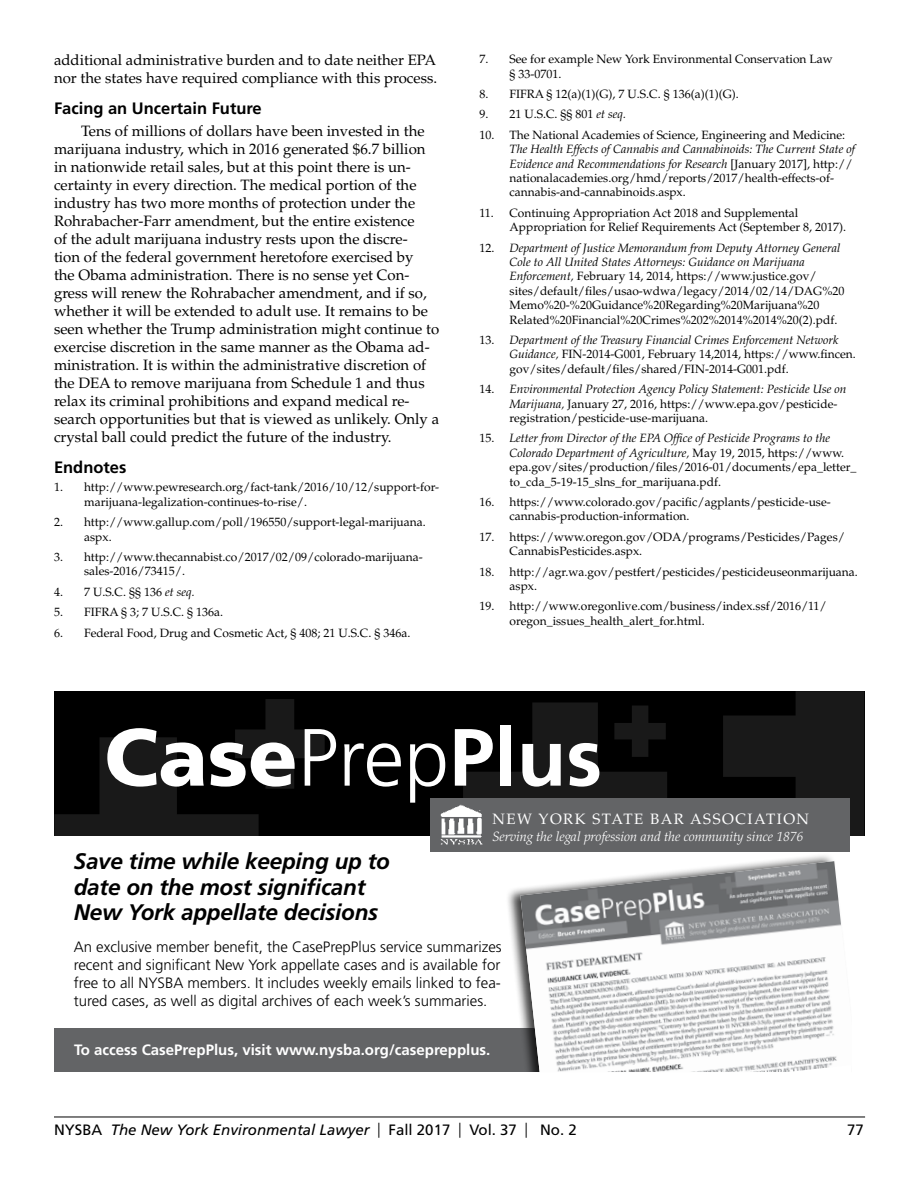
<style>
.page{position:relative;width:918px;height:1188px;background:#fff}
.page>*{position:absolute;margin:0;border:0;box-sizing:border-box;transform-origin:0 0}
.t1{font:900 81px "Frutiger";color:#fff}
.t2{font:italic 700 22.5px/25.5px "Frutiger";letter-spacing:-.01em;color:#000}
.t3{font:700 16.5px "Frutiger";color:#000}
.t4{font:15px/18px "Palatino";color:#000}
.t5{font:300 15px/18px "Frutiger";color:#000;text-align:justify}
.t6{font:italic 15px "Frutiger";color:#000}
.t7{font:700 15px "Frutiger";color:#fff}
.t8{font:15px "Palatino";letter-spacing:.1em;color:#fff}
.t9{font:15px "Frutiger";color:#000}
.t10{font:italic 300 13.5px "Palatino";color:#fff}
.t11{font:12px/14.4px "Palatino";color:#000}
.s1{font-style:italic}
.s2{font-weight:300}
.s3{font-weight:700}
.s4{font-style:normal}
</style>
<div class="page">
<hr style="left:54px;top:1117px;width:811px;height:1px;background:#000">
<div style="left:54px;top:1028px;width:795px;height:44px;background:#636466"></div>
<div style="left:54px;top:691px;width:810px;height:145px;background:#000"></div>
<svg style="left:235px;top:699px;width:90px;height:90px"></svg>
<svg style="left:463px;top:702px;width:204px;height:96px"></svg>
<svg style="left:54px;top:737px;width:205px;height:99px;fill:#191919"></svg>
<svg style="left:723px;top:691px;width:141px;height:151px"></svg>
<div style="left:430px;top:798px;width:419px;height:54px;background:#636466"></div>
<img style="left:440px;top:805px;width:43px;height:40px">
<div style="left:506px;top:853px;width:349px;height:244px;background:#000;opacity:.75"></div>
<img style="left:520px;top:861px;width:333px;height:102px">
<svg style="left:519px;top:963px;width:336px;height:134px"></svg>
<p class="t4" style="left:54px;top:52px;width:385px">additional administrative burden and to date neither EPA nor the states have required compliance with this process.</p>
<h3 class="t3" style="left:54px;top:98px;width:209px">Facing an Uncertain Future</h3>
<p class="t4" style="left:54px;top:122px;width:387px;text-indent:27px">Tens of millions of dollars have been invested in the marijuana industry, which in 2016 generated $6.7 billion in nationwide retail sales, but at this point there is un&shy;certainty in every direction. The medical portion of the industry has two more months of protection under the Rohrabacher-Farr amendment, but the entire existence<br>of the adult marijuana industry rests upon the discre-<br>tion of the federal government heretofore exercised by<br>the Obama administration. There is no sense yet Con&shy;gress will renew the Rohrabacher amendment, and if so, whether it will be extended to adult use. It remains to be seen whether the Trump administration might continue to exercise discretion in the same manner as the Obama ad&shy;ministration. It is within the administrative discretion of the DEA to remove marijuana from Schedule 1 and thus relax its criminal prohibitions and expand medical re&shy;search opportunities but that is viewed as unlikely. Only a crystal ball could predict the future of the industry.</p>
<h3 class="t3" style="left:54px;top:457px;width:74px">Endnotes</h3>
<p class="t11" style="left:84px;top:480px;width:357px;text-indent:-30px">1. http://www.pewresearch.org/fact-tank/2016/10/12/support-for&shy;marijuana-legalization-continues-to-rise/.</p>
<p class="t11" style="left:84px;top:515px;width:343px;text-indent:-30px">2. http://www.gallup.com/poll/196550/support-legal-marijuana. aspx.</p>
<p class="t11" style="left:84px;top:550px;width:340px;text-indent:-30px">3. http://www.thecannabist.co/2017/02/09/colorado-marijuana&shy;sales-2016/73415/.</p>
<p class="t11" style="left:54px;top:585px;width:142px">4. 7 U.S.C. §§ 136 <span class="s1">et seq.</span></p>
<p class="t11" style="left:54px;top:605px;width:171px">5. FIFRA § 3; 7 U.S.C. § 136a.</p>
<p class="t11" style="left:54px;top:626px;width:358px">6. Federal Food, Drug and Cosmetic Act, § 408; 21 U.S.C. § 346a.</p>
<p class="t11" style="left:510px;top:52px;width:325px;text-indent:-30px">7. See for example New York Environmental Conservation Law § 33-0701.</p>
<p class="t11" style="left:479px;top:87px;width:261px">8. FIFRA § 12(a)(1)(G), 7 U.S.C. § 136(a)(1)(G).</p>
<p class="t11" style="left:479px;top:107px;width:148px">9. 21 U.S.C. §§ 801 <span class="s1">et seq.</span></p>
<p class="t11" style="left:479px;top:128px;width:367px">10. The National Academies of Science, Engineering and Medicine:</p>
<p class="t11" style="left:510px;top:142px;width:347px"><span class="s1">The Health Effects of Cannabis and Cannabinoids: The Current State of Evidence and Recommendations for Research</span> [January 2017], http:// nationalacademies.org/hmd/reports/2017/health-effects-of&shy;cannabis-and-cannabinoids.aspx.</p>
<p class="t11" style="left:510px;top:206px;width:338px;text-indent:-30px">11. Continuing Appropriation Act 2018 and Supplemental<br>Appropriation for Relief Requirements Act (September 8, 2017).</p>
<p class="t11" style="left:510px;top:241px;width:336px;text-indent:-30px">12. <span class="s1">Department of Justice Memorandum from Deputy Attorney General Cole to All United States Attorneys: Guidance on Marijuana Enforcement,</span> February 14, 2014, https://www.justice.gov/ sites/default/files/usao-wdwa/legacy/2014/02/14/DAG%20<br>Memo%20-%20Guidance%20Regarding%20Marijuana%20<br>Related%20Financial%20Crimes%202%2014%2014%20(2).pdf.</p>
<p class="t11" style="left:510px;top:333px;width:348px;text-indent:-30px">13. <span class="s1">Department of the Treasury Financial Crimes Enforcement Network<br>Guidance,</span> FIN-2014-G001, February 14,2014, https://www.fincen. gov/sites/default/files/shared/FIN-2014-G001.pdf.</p>
<p class="t11" style="left:510px;top:382px;width:338px;text-indent:-30px">14. <span class="s1">Environmental Protection Agency Policy Statement: Pesticide Use on<br>Marijuana,</span> January 27, 2016, https://www.epa.gov/pesticide&shy;registration/pesticide-use-marijuana.</p>
<p class="t11" style="left:510px;top:431px;width:348px;text-indent:-30px">15. <span class="s1">Letter from Director of the EPA Office of Pesticide Programs to the Colorado Department of Agriculture,</span> May 19, 2015, https://www. epa.gov/sites/production/files/2016-01/documents/epa_letter_ to_cda_5-19-15_slns_for_marijuana.pdf.</p>
<p class="t11" style="left:510px;top:495px;width:323px;text-indent:-30px">16. https://www.colorado.gov/pacific/agplants/pesticide-use&shy;cannabis-production-information.</p>
<p class="t11" style="left:510px;top:530px;width:337px;text-indent:-30px">17. https://www.oregon.gov/ODA/programs/Pesticides/Pages/<br>CannabisPesticides.aspx.</p>
<p class="t11" style="left:510px;top:565px;width:350px;text-indent:-30px">18. http://agr.wa.gov/pestfert/pesticides/pesticideuseonmarijuana. aspx.</p>
<p class="t11" style="left:510px;top:599px;width:319px;text-indent:-30px">19. http://www.oregonlive.com/business/index.ssf/2016/11/ oregon_issues_health_alert_for.html.</p>
<h1 class="t1" style="left:104px;top:708px;width:500px">Case<span class="s2">Prep</span><span class="s3">Plus</span></h1>
<p class="t8" style="left:492px;top:810px;width:318px">NEW YORK STATE BAR ASSOCIATION</p>
<p class="t10" style="left:492px;top:828px;width:312px">Serving the legal profession and the community since 1876</p>
<h2 class="t2" style="left:74px;top:849px;width:318px">Save time while keeping up to date on the most significant<br>New York appellate decisions</h2>
<p class="t5" style="left:74px;top:937px;width:430px">An exclusive member benefit, the CasePrepPlus service summarizes recent and significant New York appellate cases and is available for free to all NYSBA members. It includes weekly emails linked to fea&shy;tured cases, as well as digital archives of each week’s summaries.</p>
<p class="t7" style="left:74px;top:1041px;width:418px">To access CasePrepPlus, visit www.nysba.org/caseprepplus.</p>
<p class="t6" style="left:54px;top:1121px;width:524px"><span class="s4">NYSBA</span> The New York Environmental Lawyer <span class="s4">| Fall 2017 | Vol. 37 | No. 2</span></p>
<p class="t9" style="left:847px;top:1121px;width:18px">77</p>
</div>
